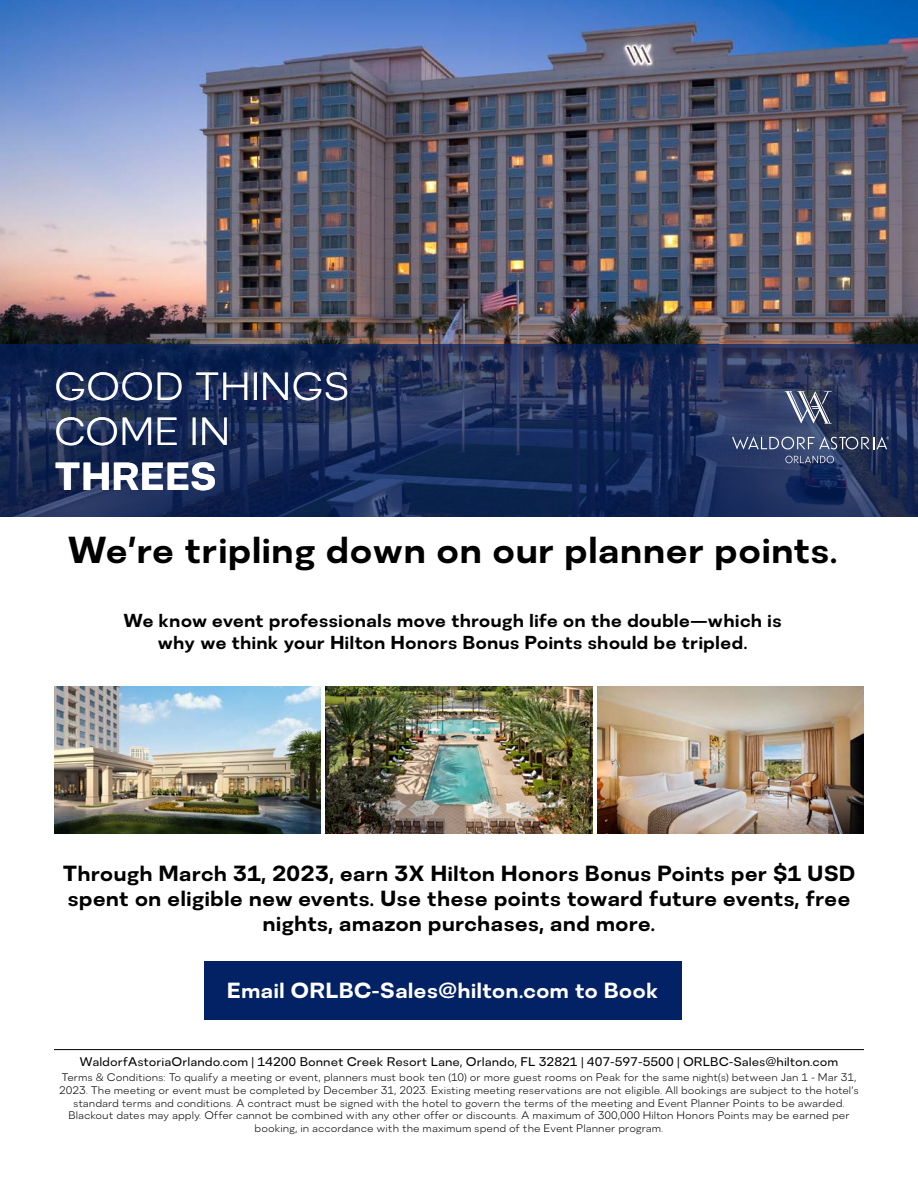
<style>
.page{position:relative;width:918px;height:1188px;background:#fff}
.page>*{position:absolute;margin:0;border:0;box-sizing:border-box;transform-origin:0 0}
.t1{font:300 37.5px/45px "Astoria Sans";color:#fff}
.t2{font:700 37.5px "Astoria Sans";color:#fff}
.t3{font:700 36px "Astoria Sans";color:#000}
.t4{font:700 21px/25.2px "Astoria Sans";color:#000;text-align:center}
.t5{font:700 21px "Astoria Sans";color:#fff}
.t6{font:700 18px/21.6px "Astoria Sans";color:#000;text-align:center}
.t7{font:12px "Astoria Sans";color:#000}
.t8{font:300 10.5px/12.6px "Astoria Sans";color:#000;text-align:center}
</style>
<div class="page">
<img style="left:0;top:0;width:918px;height:344px">
<svg style="left:0;top:344px;width:918px;height:173px;background:#1c2d59"></svg>
<svg style="left:785px;top:456px;width:49px;height:7px"></svg>
<svg style="left:732px;top:437px;width:157px;height:13px;background:#5e6a88"></svg>
<svg style="left:785px;top:391px;width:47px;height:33px;background:#656e88"></svg>
<img style="left:54px;top:687px;width:266px;height:147px">
<img style="left:326px;top:687px;width:266px;height:147px">
<img style="left:598px;top:687px;width:266px;height:147px">
<hr style="left:54px;top:1049px;width:810px;height:1px;background:#000">
<div style="left:204px;top:961px;width:477px;height:59px;background:#032165"></div>
<h1 class="t1" style="left:54px;top:363px;width:297px">GOOD THINGS<br>COME IN</h1>
<h1 class="t2" style="left:54px;top:453px;width:165px">THREES</h1>
<h2 class="t3" style="left:67px;top:527px;width:772px">We’re tripling down on our planner points.</h2>
<h3 class="t6" style="left:123px;top:610px;width:660px">We know event professionals move through life on the double—which is why we think your Hilton Honors Bonus Points should be tripled.</h3>
<h3 class="t4" style="left:62px;top:860px;width:795px">Through March 31, 2023, earn 3X Hilton Honors Bonus Points per $1 USD spent on eligible new events. Use these points toward future events, free nights, amazon purchases, and more.</h3>
<h3 class="t5" style="left:227px;top:978px;width:433px">Email ORLBC-Sales@hilton.com to Book</h3>
<p class="t7" style="left:80px;top:1054px;width:760px">WaldorfAstoriaOrlando.com | 14200 Bonnet Creek Resort Lane, Orlando, FL 32821 | 407-597-5500 | ORLBC-Sales@hilton.com</p>
<p class="t8" style="left:59px;top:1071px;width:801px">Terms &amp; Conditions: To qualify a meeting or event, planners must book ten (10) or more guest rooms on Peak for the same night(s) between Jan 1 - Mar 31, 2023. The meeting or event must be completed by December 31, 2023. Existing meeting reservations are not eligible. All bookings are subject to the hotel’s standard terms and conditions. A contract must be signed with the hotel to govern the terms of the meeting and Event Planner Points to be awarded.<br>Blackout dates may apply. Offer cannot be combined with any other offer or discounts. A maximum of 300,000 Hilton Honors Points may be earned per booking, in accordance with the maximum spend of the Event Planner program.</p>
</div>
